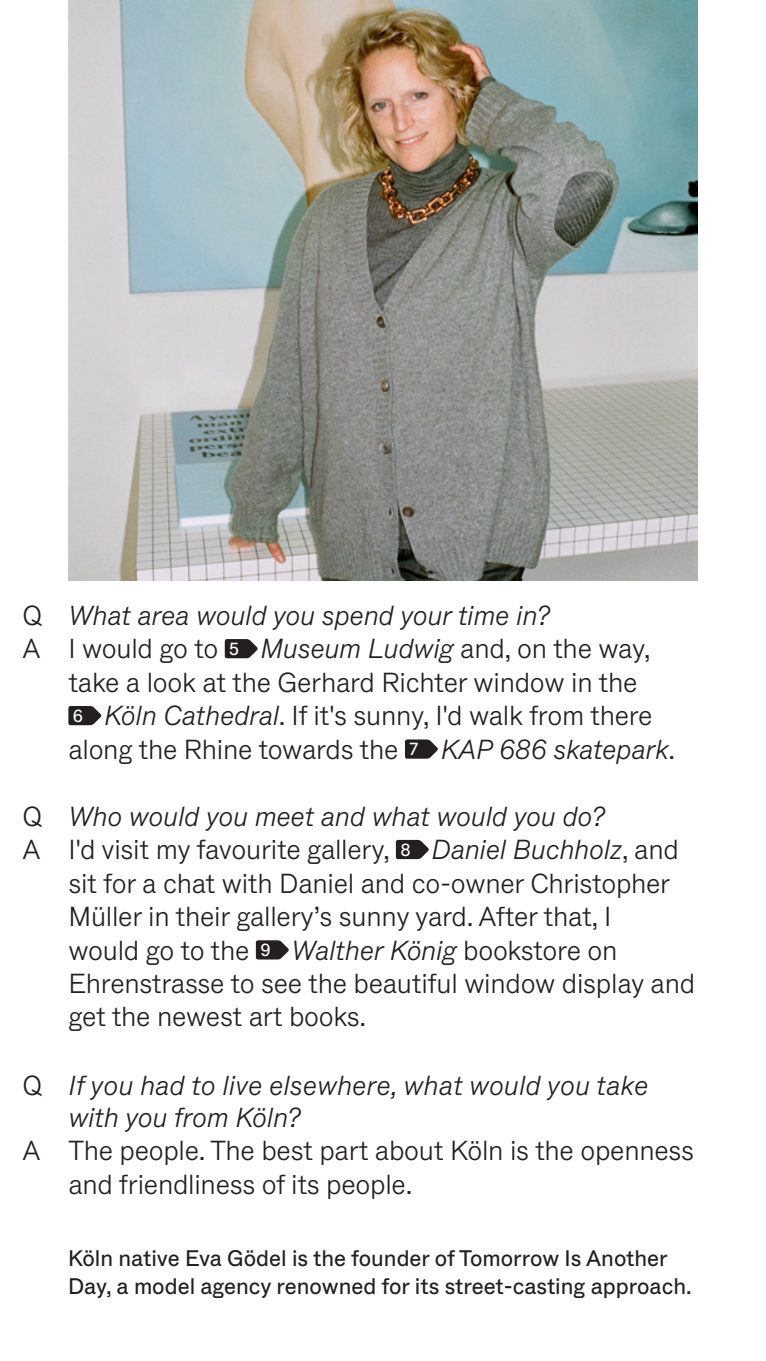
<style>
.page{position:relative;width:766px;height:1361px;background:#fff}
.page>*{position:absolute;margin:0;border:0;box-sizing:border-box;transform-origin:0 0}
.t1{font:300 27.5px/33.5px "Rimowa Grotesk";letter-spacing:-.01em;color:#231f20}
.t2{font:italic 300 27.5px/32px "Rimowa Grotesk";letter-spacing:-.01em;color:#231f20}
.t3{font:22.5px/28px "Rimowa Grotesk";color:#231f20}
.s1{font-style:normal}
.s2{font-weight:400;font-size:17.5px;color:#fff}
.s3{font-style:italic}
</style>
<div class="page">
<svg style="left:224px;top:639px;width:34px;height:20px"></svg>
<svg style="left:68px;top:706px;width:34px;height:20px"></svg>
<svg style="left:405px;top:739px;width:33px;height:20px"></svg>
<svg style="left:395px;top:839px;width:34px;height:21px"></svg>
<svg style="left:255px;top:940px;width:34px;height:20px"></svg>
<img style="left:68px;top:0;width:629px;height:580px">
<p class="t2" style="left:23px;top:600px;width:528px"><span class="s1">Q</span> What area would you spend your time in?</p>
<p class="t1" style="left:23px;top:632px;width:629px">A I would go to <span class="s2">5</span> <span class="s3">Museum Ludwig</span> and, on the way,</p>
<p class="t1" style="left:68px;top:666px;width:570px">take a look at the Gerhard Richter window in the</p>
<p class="t1" style="left:73px;top:699px;width:581px"><span class="s2">6</span> <span class="s3">Köln Cathedral</span>. If it's sunny, I'd walk from there</p>
<p class="t1" style="left:68px;top:733px;width:608px">along the Rhine towards the <span class="s2">7</span> <span class="s3">KAP 686 skatepark</span>.</p>
<p class="t2" style="left:23px;top:800px;width:583px"><span class="s1">Q</span> Who would you meet and what would you do?</p>
<p class="t1" style="left:23px;top:833px;width:657px">A I'd visit my favourite gallery, <span class="s2">8</span> <span class="s3">Daniel Buchholz</span>, and</p>
<p class="t1" style="left:68px;top:867px;width:603px">sit for a chat with Daniel and co-owner Christopher</p>
<p class="t1" style="left:68px;top:900px;width:544px">Müller in their gallery’s sunny yard. After that, I</p>
<p class="t1" style="left:68px;top:934px;width:550px">would go to the <span class="s2">9</span> <span class="s3">Walther König</span> bookstore on</p>
<p class="t1" style="left:68px;top:967px;width:628px">Ehrenstrasse to see the beautiful window display and</p>
<p class="t1" style="left:68px;top:1001px;width:299px">get the newest art books.</p>
<p class="t2" style="left:68px;top:1070px;width:581px;text-indent:-46px"><span class="s1">Q</span> If you had to live elsewhere, what would you take with you from Köln?</p>
<p class="t1" style="left:68px;top:1134px;width:627px;text-indent:-46px">A The people. The best part about Köln is the openness and friendliness of its people.</p>
<p class="t3" style="left:68px;top:1245px;width:625px">Köln native Eva Gödel is the founder of Tomorrow Is Another<br>Day, a model agency renowned for its street-casting approach.</p>
</div>
